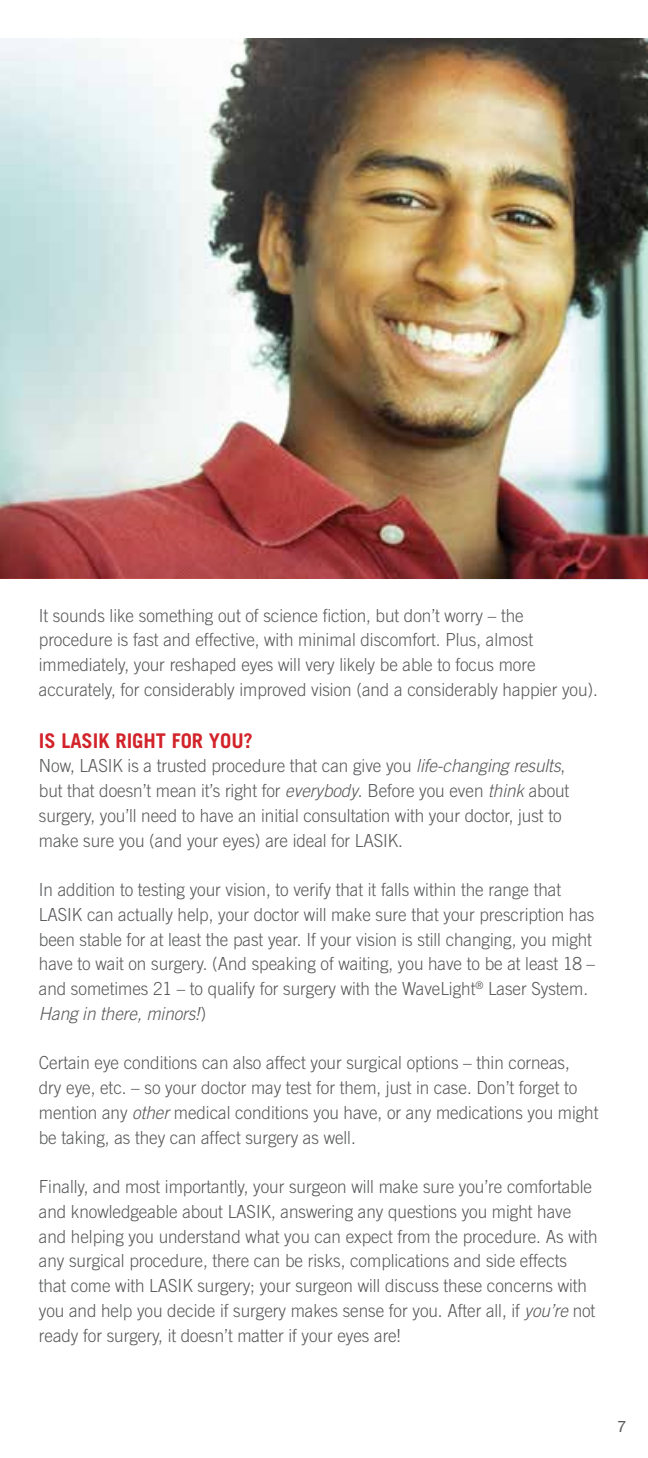
<style>
.page{position:relative;width:648px;height:1458px;background:#fff}
.page>*{position:absolute;margin:0;border:0;box-sizing:border-box;transform-origin:0 0}
.t1{font:700 20.25px "Trade Gothic";color:#d2232a}
.t2{font:300 18px/24.8px "Trade Gothic";letter-spacing:-.005em;color:#58595b;scale:.95 1}
.t3{font:15.75px "Helvetica Neue";color:#58595b}
.s1{font-style:italic}
</style>
<div class="page">
<img style="left:0;top:38px;width:648px;height:331px">
<img style="left:0;top:369px;width:648px;height:211px">
<p class="t2" style="left:39px;top:604px;width:590px">It sounds like something out of science fiction, but don’t worry – the procedure is fast and effective, with minimal discomfort. Plus, almost immediately, your reshaped eyes will very likely be able to focus more accurately, for considerably improved vision (and a considerably happier you).</p>
<p class="t1" style="left:39px;top:732px;width:33px">IS LASI</p>
<p class="t1" style="left:99px;top:732px;width:85px">K RIGHTFOR</p>
<p class="t1" style="left:209px;top:732px;width:45px">YOU?</p>
<p class="t2" style="left:39px;top:755px;width:560px">Now, LASIK is a trusted procedure that can give you <span class="s1">life-changing results</span>, but that doesn’t mean it’s right for <span class="s1">everybody</span>. Before you even <span class="s1">think</span> about surgery, you’ll need to have an initial consultation with your doctor, just to make sure you (and your eyes) are ideal for LASIK.</p>
<p class="t2" style="left:39px;top:879px;width:587px">In addition to testing your vision, to verify that it falls within the range that LASIK can actually help, your doctor will make sure that your prescription has been stable for at least the past year. If your vision is still changing, you might have to wait on surgery. (And speaking of waiting, you have to be at least 18 – and sometimes 21 – to qualify for surgery with the WaveLight<sup>®</sup> Laser System.<br><span class="s1">Hang in there, minors!</span>)</p>
<p class="t2" style="left:39px;top:1052px;width:591px">Certain eye conditions can also affect your surgical options – thin corneas,<br>dry eye, etc. – so your doctor may test for them, just in case. Don’t forget to mention any <span class="s1">other</span> medical conditions you have, or any medications you might be taking, as they can affect surgery as well.</p>
<p class="t2" style="left:39px;top:1176px;width:590px">Finally, and most importantly, your surgeon will make sure you’re comfortable and knowledgeable about LASIK, answering any questions you might have and helping you understand what you can expect from the procedure. As with any surgical procedure, there can be risks, complications and side effects that come with LASIK surgery; your surgeon will discuss these concerns with you and help you decide if surgery makes sense for you. After all, if <span class="s1">you’re</span> not ready for surgery, it doesn’t matter if your eyes are!</p>
<p class="t3" style="left:618px;top:1420px;width:10px">7</p>
</div>
